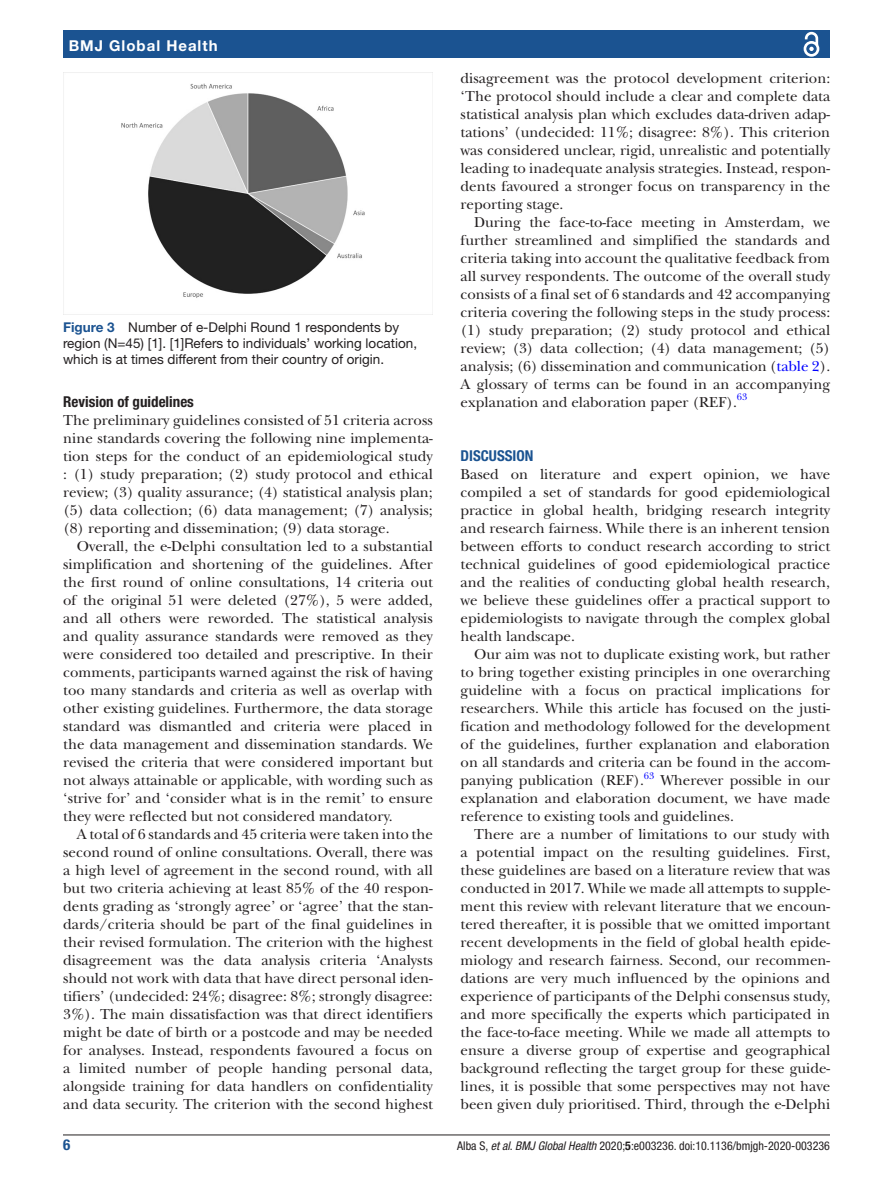
<style>
.page{position:relative;width:893px;height:1191px;background:#fff}
.page>*{position:absolute;margin:0;border:0;box-sizing:border-box;transform-origin:0 0}
.t1{font:15px/18px "New Baskerville";color:#231f20;text-align:justify}
.t2{font:700 condensed 15px "Helvetica Neue LT Std";color:#231f20}
.t3{font:700 15px "Helvetica Neue LT Std";letter-spacing:.065em;color:#fff}
.t4{font:700 condensed 15px "Helvetica Neue LT Std";color:#1b5391}
.t5{font:13.5px/16.2px "Helvetica Neue LT Std";color:#231f20}
.t6{font:condensed 12px "Helvetica Neue LT Std";color:#231f20}
.t7{font:9.9px "New Baskerville";color:#00f}
.s1{font-weight:700;color:#1b5391}
.s2{color:#00f}
.s3{font-style:italic}
.s4{font-weight:700}
</style>
<div class="page">
<hr style="left:63px;top:1134px;width:767px;height:1px;background:#231f20">
<div style="left:63px;top:31px;width:767px;height:27px;background:#1b5391"></div>
<svg style="left:803px;top:31px;width:17px;height:26px"></svg>
<img style="left:63px;top:73px;width:302px;height:241px">
<p class="t3" style="left:69px;top:36px;width:150px">BMJ Global Health</p>
<p class="t5" style="left:63px;top:319px;width:356px"><span class="s1">Figure 3</span> Number of e-Delphi Round 1 respondents by region (N=45) [1]. [1]Refers to individuals’ working location, which is at times different from their country of origin.</p>
<p class="t2" style="left:63px;top:393px;width:132px">Revision of guidelines</p>
<p class="t1" style="left:63px;top:411px;width:371px">The preliminary guidelines consisted of 51 criteria across nine standards covering the following nine implementa&shy;tion steps for the conduct of an epidemiological study : (1) study preparation; (2) study protocol and ethical review; (3) quality assurance; (4) statistical analysis plan; (5) data collection; (6) data management; (7) analysis; (8) reporting and dissemination; (9) data storage.</p>
<p class="t1" style="left:63px;top:537px;width:371px;text-indent:14px">Overall, the e-Delphi consultation led to a substantial simplification and shortening of the guidelines. After the first round of online consultations, 14 criteria out of the original 51 were deleted (27%), 5 were added, and all others were reworded. The statistical analysis and quality assurance standards were removed as they were considered too detailed and prescriptive. In their comments, participants warned against the risk of having too many standards and criteria as well as overlap with other existing guidelines. Furthermore, the data storage standard was dismantled and criteria were placed in the data management and dissemination standards. We revised the criteria that were considered important but not always attainable or applicable, with wording such as ‘strive for’ and ‘consider what is in the remit’ to ensure they were reflected but not considered mandatory.</p>
<p class="t1" style="left:63px;top:825px;width:371px;text-indent:14px">A total of 6 standards and 45 criteria were taken into the second round of online consultations. Overall, there was a high level of agreement in the second round, with all but two criteria achieving at least 85% of the 40 respon&shy;dents grading as ‘strongly agree’ or ‘agree’ that the stan&shy;dards/criteria should be part of the final guidelines in their revised formulation. The criterion with the highest disagreement was the data analysis criteria ‘Analysts should not work with data that have direct personal iden&shy;tifiers’ (undecided: 24%; disagree: 8%; strongly disagree:<br>3%). The main dissatisfaction was that direct identifiers might be date of birth or a postcode and may be needed for analyses. Instead, respondents favoured a focus on a limited number of people handing personal data, alongside training for data handlers on confidentiality and data security. The criterion with the second highest</p>
<p class="t1" style="left:461px;top:69px;width:371px">disagreement was the protocol development criterion: ‘The protocol should include a clear and complete data statistical analysis plan which excludes data-driven adap&shy;tations’ (undecided: 11%; disagree: 8%). This criterion was considered unclear, rigid, unrealistic and potentially leading to inadequate analysis strategies. Instead, respon&shy;dents favoured a stronger focus on transparency in the reporting stage.</p>
<p class="t1" style="left:461px;top:213px;width:371px;text-indent:14px">During the face-to-face meeting in Amsterdam, we further streamlined and simplified the standards and criteria taking into account the qualitative feedback from all survey respondents. The outcome of the overall study consists of a final set of 6 standards and 42 accompanying criteria covering the following steps in the study process: (1) study preparation; (2) study protocol and ethical review; (3) data collection; (4) data management; (5) analysis; (6) dissemination and communication (<span class="s2">table 2</span>).<br>A glossary of terms can be found in an accompanying explanation and elaboration paper (REF).</p>
<p class="t7" style="left:737px;top:391px;width:12px">63</p>
<p class="t4" style="left:461px;top:447px;width:74px">DISCUSSION</p>
<p class="t1" style="left:461px;top:465px;width:371px">Based on literature and expert opinion, we have compiled a set of standards for good epidemiological practice in global health, bridging research integrity and research fairness. While there is an inherent tension between efforts to conduct research according to strict technical guidelines of good epidemiological practice and the realities of conducting global health research, we believe these guidelines offer a practical support to epidemiologists to navigate through the complex global health landscape.</p>
<p class="t1" style="left:461px;top:645px;width:371px;text-indent:14px">Our aim was not to duplicate existing work, but rather to bring together existing principles in one overarching guideline with a focus on practical implications for researchers. While this article has focused on the justi&shy;fication and methodology followed for the development of the guidelines, further explanation and elaboration on all standards and criteria can be found in the accom&shy;panying publication (REF).</p>
<p class="t7" style="left:644px;top:769px;width:12px">63</p>
<p class="t1" style="left:461px;top:771px;width:371px;text-indent:200px">Wherever possible in our explanation and elaboration document, we have made reference to existing tools and guidelines.</p>
<p class="t1" style="left:461px;top:825px;width:371px;text-indent:14px">There are a number of limitations to our study with a potential impact on the resulting guidelines. First, these guidelines are based on a literature review that was conducted in 2017. While we made all attempts to supple&shy;ment this review with relevant literature that we encoun&shy;tered thereafter, it is possible that we omitted important recent developments in the field of global health epide&shy;miology and research fairness. Second, our recommen&shy;dations are very much influenced by the opinions and experience of participants of the Delphi consensus study, and more specifically the experts which participated in the face-to-face meeting. While we made all attempts to ensure a diverse group of expertise and geographical background reflecting the target group for these guide&shy;lines, it is possible that some perspectives may not have been given duly prioritised. Third, through the e-Delphi</p>
<p class="t4" style="left:63px;top:1135px;width:9px">6</p>
<p class="t6" style="left:457px;top:1138px;width:374px">Alba S, <span class="s3">et al</span>. <span class="s3">BMJ Global Health</span> 2020;<span class="s4">5</span>:e003236. doi:10.1136/bmjgh-2020-003236</p>
</div>
